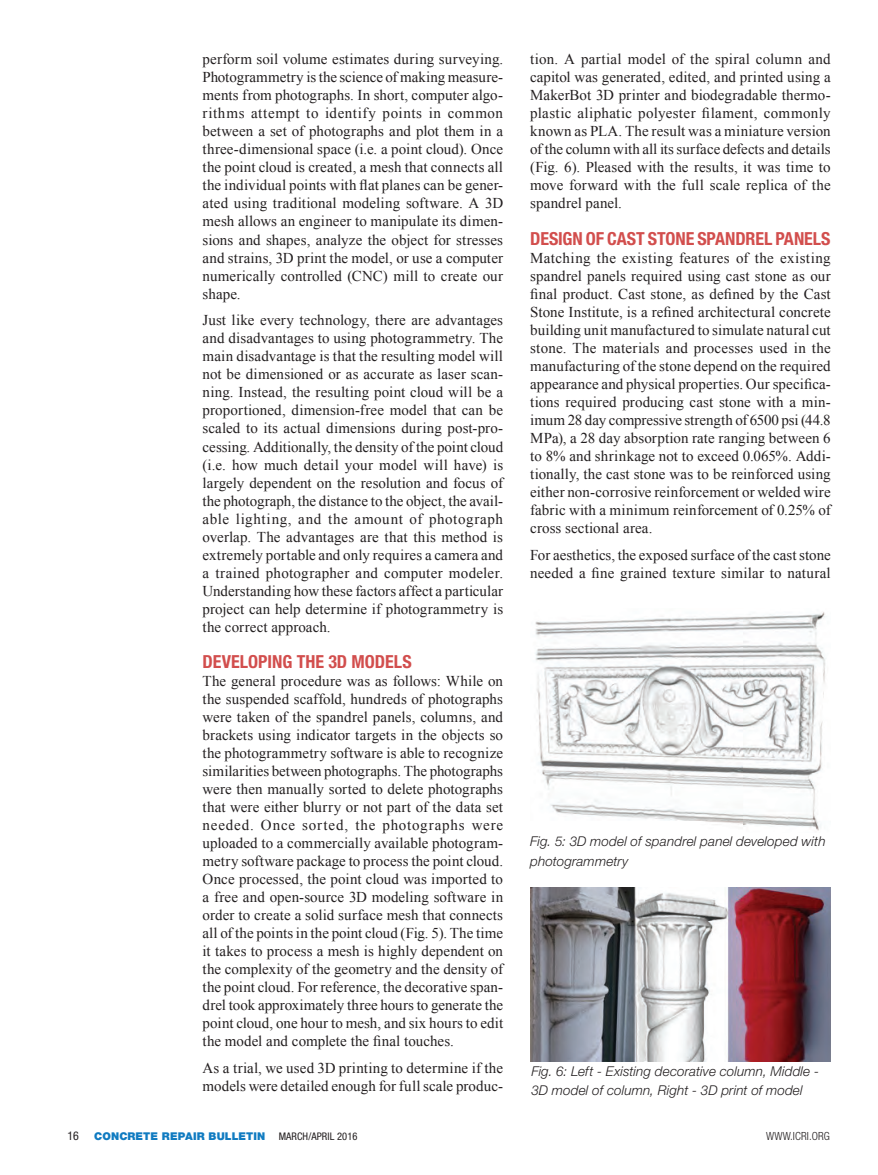
<style>
.page{position:relative;width:878px;height:1175px;background:#fff}
.page>*{position:absolute;margin:0;border:0;box-sizing:border-box;transform-origin:0 0}
.Body_text{font:700 condensed 18px "Helvetica Neue LT Std";letter-spacing:-.005em;color:#d24e4d}
.Body_text-2{font:15px/18px "Times New Roman";letter-spacing:.005em;color:#231f20;text-align:justify}
.Body_text-3{font:italic 300 13.5px/19.5px "Helvetica Neue LT Std";letter-spacing:.01em;color:#231f20}
.t1{font:condensed 12px "Helvetica Neue LT Std";color:#231f20}
.t2{font:300 condensed 11.25px "Helvetica Neue LT Std";letter-spacing:.01em;color:#231f20}
.t3{font:900 10.8px "Helvetica Neue LT Std";letter-spacing:.01em;color:#107bc1}
.t4{font:condensed 10.5px "Helvetica Neue LT Std";letter-spacing:.01em;color:#231f20}
</style>
<div class="page">
<img style="left:535px;top:612px;width:291px;height:219px">
<img style="left:530px;top:887px;width:300px;height:174px">
<p class="Body_text-2" style="left:202px;top:50px;width:302px">perform soil volume estimates during surveying.<br>Photogrammetry is the science of making measure&shy;ments from photographs. In short, computer algo&shy;rithms attempt to identify points in common between a set of photographs and plot them in a three-dimensional space (i.e. a point cloud). Once the point cloud is created, a mesh that connects all the individual points with flat planes can be gener&shy;ated using traditional modeling software. A 3D mesh allows an engineer to manipulate its dimen&shy;sions and shapes, analyze the object for stresses and strains, 3D print the model, or use a computer numerically controlled (CNC) mill to create our shape.</p>
<p class="Body_text-2" style="left:202px;top:311px;width:302px">Just like every technology, there are advantages and disadvantages to using photogrammetry. The main disadvantage is that the resulting model will not be dimensioned or as accurate as laser scan&shy;ning. Instead, the resulting point cloud will be a proportioned, dimension-free model that can be scaled to its actual dimensions during post-pro&shy;cessing. Additionally, the density of the point cloud (i.e. how much detail your model will have) is largely dependent on the resolution and focus of the photograph, the distance to the object, the avail&shy;able lighting, and the amount of photograph overlap. The advantages are that this method is extremely portable and only requires a camera and a trained photographer and computer modeler.<br>Understanding how these factors affect a particular project can help determine if photogrammetry is the correct approach.</p>
<p class="Body_text" style="left:202px;top:650px;width:210px">DEVELOPING THE 3D MODELS</p>
<p class="Body_text-2" style="left:202px;top:671px;width:302px">The general procedure was as follows: While on the suspended scaffold, hundreds of photographs were taken of the spandrel panels, columns, and brackets using indicator targets in the objects so the photogrammetry software is able to recognize similarities between photographs. The photographs were then manually sorted to delete photographs that were either blurry or not part of the data set needed. Once sorted, the photographs were uploaded to a commercially available photogram&shy;metry software package to process the point cloud.<br>Once processed, the point cloud was imported to a free and open-source 3D modeling software in order to create a solid surface mesh that connects all of the points in the point cloud (Fig. 5). The time it takes to process a mesh is highly dependent on the complexity of the geometry and the density of the point cloud. For reference, the decorative span&shy;drel took approximately three hours to generate the point cloud, one hour to mesh, and six hours to edit the model and complete the final touches.</p>
<p class="Body_text-2" style="left:202px;top:1058px;width:302px">As a trial, we used 3D printing to determine if the models were detailed enough for full scale produc-</p>
<p class="Body_text-2" style="left:530px;top:50px;width:302px">tion. A partial model of the spiral column and capitol was generated, edited, and printed using a MakerBot 3D printer and biodegradable thermo&shy;plastic aliphatic polyester filament, commonly known as PLA. The result was a miniature version of the column with all its surface defects and details (Fig. 6). Pleased with the results, it was time to move forward with the full scale replica of the spandrel panel.</p>
<p class="Body_text" style="left:530px;top:227px;width:302px">DESIGN OF CAST STONE SPANDREL PANELS</p>
<p class="Body_text-2" style="left:530px;top:248px;width:302px">Matching the existing features of the existing spandrel panels required using cast stone as our final product. Cast stone, as defined by the Cast Stone Institute, is a refined architectural concrete building unit manufactured to simulate natural cut stone. The materials and processes used in the manufacturing of the stone depend on the required appearance and physical properties. Our specifica&shy;tions required producing cast stone with a min&shy;imum 28 day compressive strength of 6500 psi (44.8<br>MPa), a 28 day absorption rate ranging between 6 to 8% and shrinkage not to exceed 0.065%. Addi&shy;tionally, the cast stone was to be reinforced using either non-corrosive reinforcement or welded wire fabric with a minimum reinforcement of 0.25% of cross sectional area.</p>
<p class="Body_text-2" style="left:530px;top:545px;width:302px">For aesthetics, the exposed surface of the cast stone needed a fine grained texture similar to natural</p>
<p class="Body_text-3" style="left:530px;top:831px;width:297px">Fig. 5: 3D model of spandrel panel developed with photogrammetry</p>
<p class="Body_text-3" style="left:531px;top:1060px;width:289px">Fig. 6: Left - Existing decorative column, Middle -<br>3D model of column, Right - 3D print of model</p>
<p class="t1" style="left:68px;top:1129px;width:13px">16</p>
<p class="t3" style="left:94px;top:1130px;width:173px">CONCRETE REPAIR BULLETIN</p>
<p class="t4" style="left:279px;top:1130px;width:80px">MARCH/APRIL 2016</p>
<p class="t2" style="left:766px;top:1129px;width:65px">WWW.ICRI.ORG</p>
</div>
